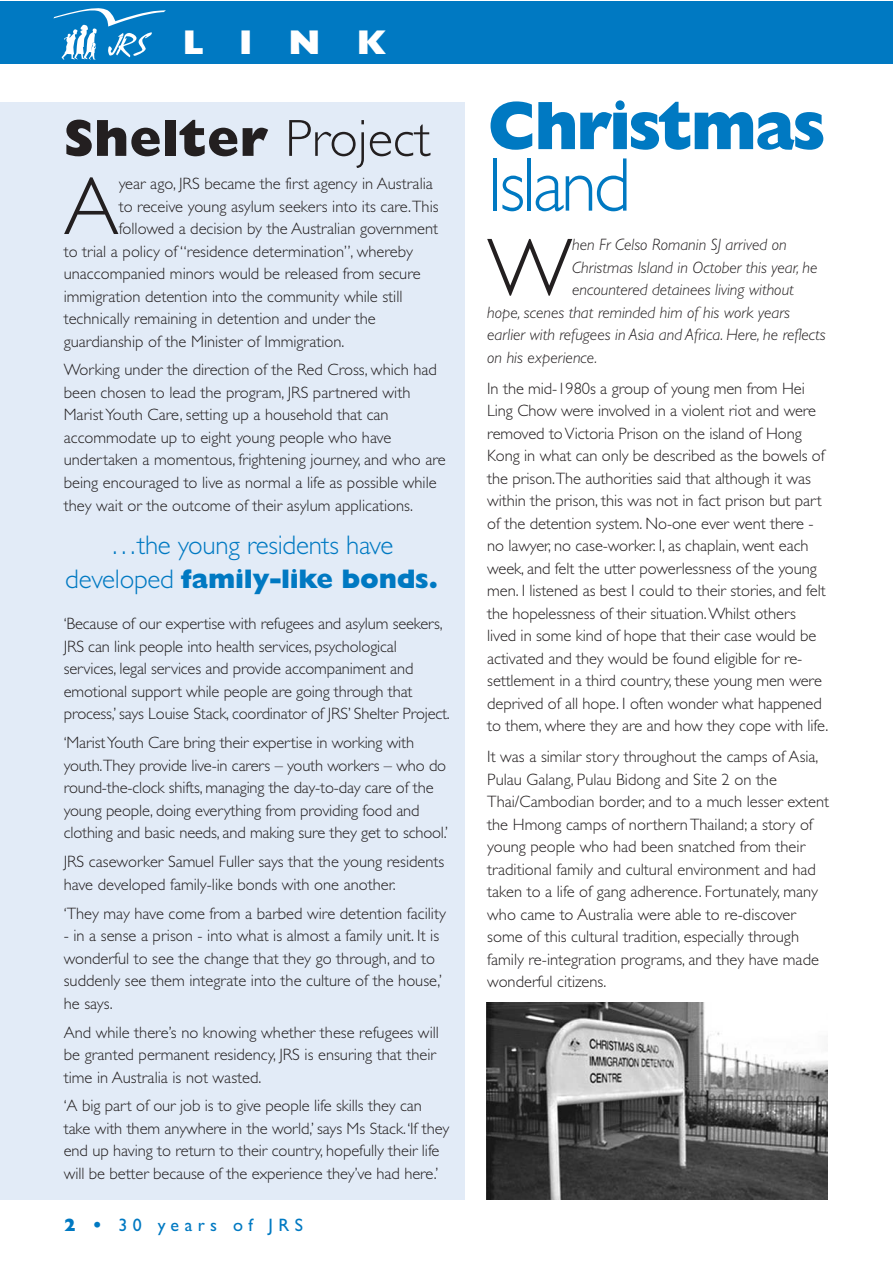
<style>
.page{position:relative;width:893px;height:1263px;background:#fff}
.page>*{position:absolute;margin:0;border:0;box-sizing:border-box;transform-origin:0 0}
.t1{font:300 82.5px "Gill Sans";color:#231f20}
.t2{font:300 76.5px "Gill Sans";letter-spacing:-.04em;color:#0079c2;scale:.95 1}
.t3{font:800 69px "Gill Sans";letter-spacing:-.04em;color:#0079c2;scale:.95 1}
.t4{font:800 52.5px "Gill Sans";color:#231f20}
.t5{font:800 34.5px "Gill Sans";color:#fff}
.t6{font:300 27px/34.5px "Gill Sans";letter-spacing:-.01em;color:#0079c2;text-align:center}
.t7{font:18px "Gill Sans";letter-spacing:.3em;color:#0079c2}
.t8{font:300 16.5px/22.5px "Gill Sans";color:#231f20}
.t9{font:italic 300 16.5px "Gill Sans";color:#231f20}
.s1{font-weight:300}
.s2{font-weight:800}
</style>
<div class="page">
<div style="left:0;top:102px;width:465px;height:1097px;background:#e2ebf7"></div>
<div style="left:0;top:1px;width:892px;height:63px;background:#0079c2"></div>
<svg style="left:53px;top:8px;width:113px;height:52px"></svg>
<img style="left:487px;top:1002px;width:341px;height:197px">
<h3 class="t5" style="left:183px;top:22px;width:204px">LINK</h3>
<h3 class="t4" style="left:64px;top:107px;width:368px">Shelter <span class="s1">Project</span></h3>
<h1 class="t1" style="left:64px;top:160px;width:56px">A</h1>
<p class="t8" style="left:119px;top:172px;width:316px">year ago, JRS became the first agency in Australia</p>
<p class="t8" style="left:119px;top:195px;width:321px">to receive young asylum seekers into its care.This</p>
<p class="t8" style="left:119px;top:217px;width:321px">followed a decision by the Australian government</p>
<p class="t8" style="left:64px;top:240px;width:351px">to trial a policy of “residence determination”, whereby</p>
<p class="t8" style="left:64px;top:262px;width:358px">unaccompanied minors would be released from secure</p>
<p class="t8" style="left:64px;top:285px;width:340px">immigration detention into the community while still</p>
<p class="t8" style="left:64px;top:307px;width:313px">technically remaining in detention and under the</p>
<p class="t8" style="left:64px;top:330px;width:282px">guardianship of the Minister of Immigration.</p>
<p class="t8" style="left:64px;top:359px;width:384px">Working under the direction of the Red Cross, which had been chosen to lead the program, JRS partnered with Marist Youth Care, setting up a household that can accommodate up to eight young people who have undertaken a momentous, frightening journey, and who are being encouraged to live as normal a life as possible while they wait or the outcome of their asylum applications.</p>
<h3 class="t6" style="left:65px;top:528px;width:375px">…the young residents have developed <span class="s2">family-like bonds.</span></h3>
<p class="t8" style="left:64px;top:613px;width:388px">‘Because of our expertise with refugees and asylum seekers, JRS can link people into health services, psychological services, legal services and provide accompaniment and emotional support while people are going through that process,’ says Louise Stack, coordinator of JRS’ Shelter Project.</p>
<p class="t8" style="left:64px;top:732px;width:386px">‘Marist Youth Care bring their expertise in working with youth.They provide live-in carers – youth workers – who do round-the-clock shifts, managing the day-to-day care of the young people, doing everything from providing food and clothing and basic needs, and making sure they get to school.’</p>
<p class="t8" style="left:64px;top:851px;width:382px">JRS caseworker Samuel Fuller says that the young residents have developed family-like bonds with one another.</p>
<p class="t8" style="left:64px;top:902px;width:384px">‘They may have come from a barbed wire detention facility</p>
<p class="t8" style="left:64px;top:924px;width:380px">- in a sense a prison - into what is almost a family unit. It is wonderful to see the change that they go through, and to suddenly see them integrate into the culture of the house,’ he says.</p>
<p class="t8" style="left:64px;top:1021px;width:377px">And while there’s no knowing whether these refugees will be granted permanent residency, JRS is ensuring that their time in Australia is not wasted.</p>
<p class="t8" style="left:64px;top:1095px;width:387px">‘A big part of our job is to give people life skills they can take with them anywhere in the world,’ says Ms Stack. ‘If they end up having to return to their country, hopefully their life will be better because of the experience they’ve had here.’</p>
<p class="t7" style="left:119px;top:1214px;width:186px">30 years of JRS</p>
<h3 class="t3" style="left:487px;top:85px;width:357px">Christmas</h3>
<h2 class="t2" style="left:487px;top:142px;width:153px">Island</h2>
<h1 class="t1" style="left:487px;top:221px;width:86px">W</h1>
<p class="t9" style="left:572px;top:235px;width:216px">hen Fr Celso Romanin SJ arrived on</p>
<p class="t9" style="left:572px;top:258px;width:247px">Christmas Island in October this year, he</p>
<p class="t9" style="left:572px;top:280px;width:223px">encountered detainees living without</p>
<p class="t9" style="left:487px;top:303px;width:304px">hope, scenes that reminded him of his work years</p>
<p class="t9" style="left:487px;top:325px;width:340px">earlier with refugees in Asia and Africa. Here, he reflects</p>
<p class="t9" style="left:487px;top:348px;width:111px">on his experience.</p>
<p class="t8" style="left:487px;top:377px;width:343px">In the mid-1980s a group of young men from Hei Ling Chow were involved in a violent riot and were removed to Victoria Prison on the island of Hong Kong in what can only be described as the bowels of the prison.The authorities said that although it was within the prison, this was not in fact prison but part of the detention system. No-one ever went there - no lawyer, no case-worker. I, as chaplain, went each week, and felt the utter powerlessness of the young men. I listened as best I could to their stories, and felt the hopelessness of their situation. Whilst others lived in some kind of hope that their case would be activated and they would be found eligible for re&shy;settlement in a third country, these young men were deprived of all hope. I often wonder what happened to them, where they are and how they cope with life.</p>
<p class="t8" style="left:487px;top:746px;width:343px">It was a similar story throughout the camps of Asia, Pulau Galang, Pulau Bidong and Site 2 on the Thai/Cambodian border, and to a much lesser extent the Hmong camps of northern Thailand; a story of young people who had been snatched from their traditional family and cultural environment and had taken to a life of gang adherence. Fortunately, many who came to Australia were able to re-discover some of this cultural tradition, especially through family re-integration programs, and they have made wonderful citizens.</p>
</div>
